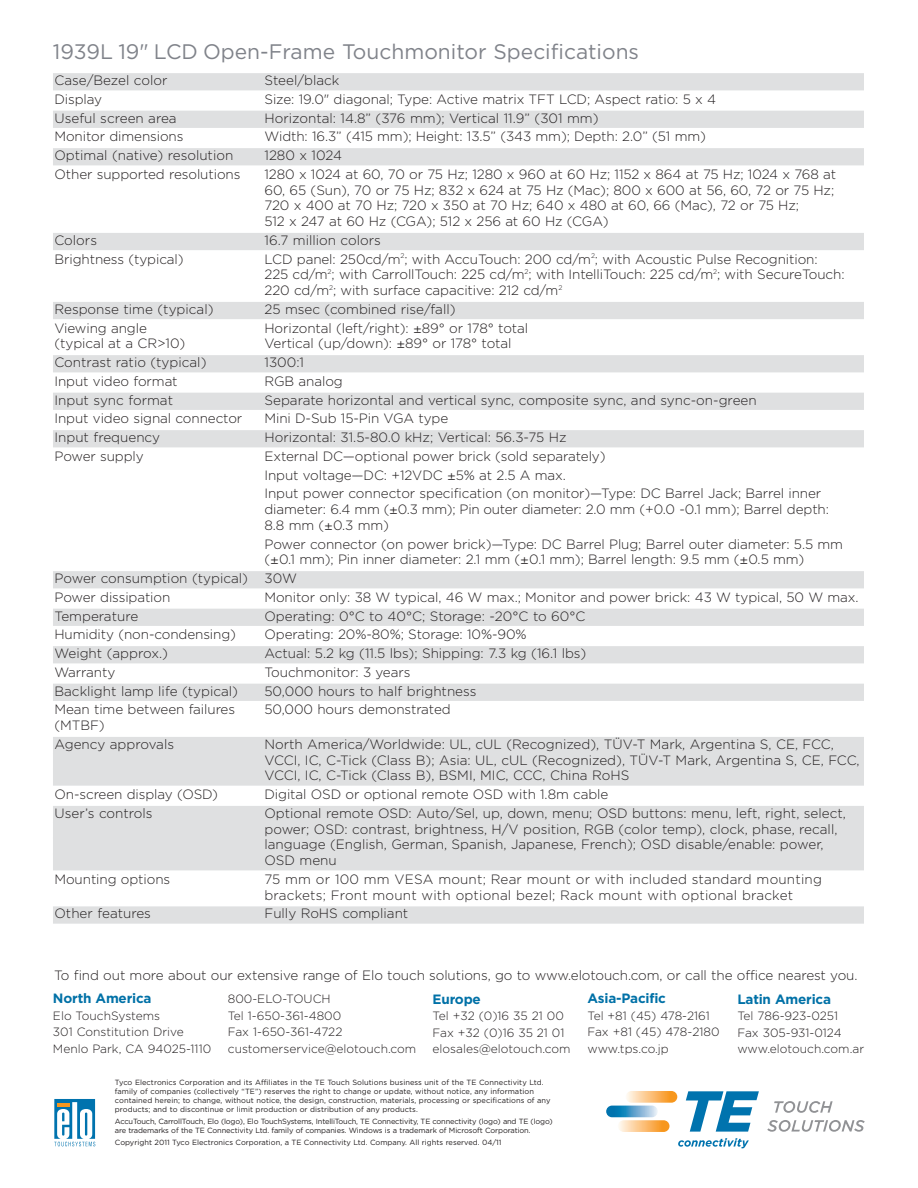
<style>
.page{position:relative;width:918px;height:1188px;background:#fff}
.page>*{position:absolute;margin:0;border:0;box-sizing:border-box;transform-origin:0 0}
.t1{font:21px "Gotham";color:#80838a}
.t2{font:300 13.5px/15.8px "Gotham";letter-spacing:-.005em;color:#231f20}
.t3{font:300 13.5px/15.8px "Gotham";letter-spacing:.015em;color:#231f20}
.t4{font:700 13.5px "Gotham";letter-spacing:-.015em;color:#0071a7}
.t5{font:300 12px/16.5px "Gotham";color:#231f20}
.t6{font:7.5px/9px "Gotham";color:#231f20}
.t7{font:7.5px/9px "Gotham";letter-spacing:-.02em;color:#231f20}
.s1{font-family:"Univers"}
</style>
<div class="page">
<div style="left:53px;top:73px;width:811px;height:17px;background:#dfe0e1"></div>
<div style="left:53px;top:111px;width:811px;height:17px;background:#dfe0e1"></div>
<div style="left:53px;top:148px;width:811px;height:17px;background:#dfe0e1"></div>
<div style="left:53px;top:233px;width:811px;height:17px;background:#dfe0e1"></div>
<div style="left:53px;top:302px;width:811px;height:17px;background:#dfe0e1"></div>
<div style="left:53px;top:355px;width:811px;height:17px;background:#dfe0e1"></div>
<div style="left:53px;top:393px;width:811px;height:17px;background:#dfe0e1"></div>
<div style="left:53px;top:430px;width:811px;height:17px;background:#dfe0e1"></div>
<div style="left:53px;top:571px;width:811px;height:17px;background:#dfe0e1"></div>
<div style="left:53px;top:609px;width:811px;height:17px;background:#dfe0e1"></div>
<div style="left:53px;top:646px;width:811px;height:17px;background:#dfe0e1"></div>
<div style="left:53px;top:684px;width:811px;height:17px;background:#dfe0e1"></div>
<div style="left:53px;top:737px;width:811px;height:17px;background:#dfe0e1"></div>
<div style="left:53px;top:753px;width:811px;height:17px;background:#dfe0e1"></div>
<div style="left:53px;top:768px;width:811px;height:18px;background:#dfe0e1"></div>
<div style="left:53px;top:806px;width:811px;height:17px;background:#dfe0e1"></div>
<div style="left:53px;top:822px;width:811px;height:17px;background:#dfe0e1"></div>
<div style="left:53px;top:837px;width:811px;height:18px;background:#dfe0e1"></div>
<div style="left:53px;top:853px;width:811px;height:17px;background:#dfe0e1"></div>
<div style="left:53px;top:906px;width:811px;height:18px;background:#dfe0e1"></div>
<svg style="left:774px;top:1101px;width:59px;height:12px"></svg>
<svg style="left:767px;top:1120px;width:98px;height:12px"></svg>
<svg style="left:626px;top:1091px;width:51px;height:12px"></svg>
<svg style="left:618px;top:1120px;width:51px;height:12px"></svg>
<svg style="left:606px;top:1106px;width:52px;height:11px"></svg>
<svg style="left:686px;top:1091px;width:73px;height:41px"></svg>
<svg style="left:678px;top:1138px;width:71px;height:10px"></svg>
<svg style="left:55px;top:1099px;width:41px;height:48px"></svg>
<svg style="left:54px;top:1099px;width:41px;height:47px"></svg>
<h1 class="t1" style="left:53px;top:39px;width:588px">1939L 19" LCD Open-Frame Touchmonitor Specifications</h1>
<p class="t2" style="left:54px;top:73px;width:114px">Case/Bezel color</p>
<p class="t2" style="left:264px;top:73px;width:76px">Steel/black</p>
<p class="t2" style="left:54px;top:91px;width:49px">Display</p>
<p class="t2" style="left:264px;top:91px;width:453px">Size: 19.0" diagonal; Type: Active matrix TFT LCD; Aspect ratio: 5 x 4</p>
<p class="t2" style="left:54px;top:110px;width:124px">Useful screen area</p>
<p class="t2" style="left:264px;top:110px;width:336px">Horizontal: 14.8” (376 mm); Vertical 11.9” (301 mm)</p>
<p class="t2" style="left:54px;top:129px;width:130px">Monitor dimensions</p>
<p class="t2" style="left:264px;top:129px;width:443px">Width: 16.3” (415 mm); Height: 13.5” (343 mm); Depth: 2.0” (51 mm)</p>
<p class="t2" style="left:54px;top:148px;width:180px">Optimal (native) resolution</p>
<p class="t2" style="left:264px;top:148px;width:79px">1280 x 1024</p>
<p class="t2" style="left:54px;top:166px;width:187px">Other supported resolutions</p>
<p class="t2" style="left:264px;top:166px;width:573px">1280 x 1024 at 60, 70 or 75 Hz; 1280 x 960 at 60 Hz; 1152 x 864 at 75 Hz; 1024 x 768 at 60, 65 (Sun), 70 or 75 Hz; 832 x 624 at 75 Hz (Mac); 800 x 600 at 56, 60, 72 or 75 Hz; 720 x 400 at 70 Hz; 720 x 350 at 70 Hz; 640 x 480 at 60, 66 (Mac), 72 or 75 Hz;<br>512 x 247 at 60 Hz (CGA); 512 x 256 at 60 Hz (CGA)</p>
<p class="t2" style="left:54px;top:232px;width:44px">Colors</p>
<p class="t2" style="left:264px;top:232px;width:118px">16.7 million colors</p>
<p class="t2" style="left:54px;top:251px;width:131px">Brightness (typical)</p>
<p class="t2" style="left:264px;top:251px;width:582px">LCD panel: 250cd/m<sup>2</sup>; with AccuTouch: 200 cd/m<sup>2</sup>; with Acoustic Pulse Recognition:<br>225 cd/m<sup>2</sup>; with CarrollTouch: 225 cd/m<sup>2</sup>; with IntelliTouch: 225 cd/m<sup>2</sup>; with SecureTouch:<br>220 cd/m<sup>2</sup>; with surface capacitive: 212 cd/m<sup>2</sup></p>
<p class="t2" style="left:54px;top:301px;width:161px">Response time (typical)</p>
<p class="t2" style="left:264px;top:301px;width:193px">25 msec (combined rise/fall)</p>
<p class="t2" style="left:54px;top:320px;width:94px">Viewing angle</p>
<p class="t2" style="left:264px;top:320px;width:265px">Horizontal (left/right): <span class="s1">±</span>89° or 178° total</p>
<p class="t2" style="left:54px;top:336px;width:132px">(typical at a CR&gt;10)</p>
<p class="t2" style="left:264px;top:336px;width:249px">Vertical (up/down): <span class="s1">±</span>89° or 178° total</p>
<p class="t2" style="left:54px;top:355px;width:153px">Contrast ratio (typical)</p>
<p class="t2" style="left:264px;top:355px;width:41px">1300:1</p>
<p class="t2" style="left:54px;top:373px;width:125px">Input video format</p>
<p class="t2" style="left:264px;top:373px;width:80px">RGB analog</p>
<p class="t2" style="left:54px;top:392px;width:120px">Input sync format</p>
<p class="t2" style="left:264px;top:392px;width:494px">Separate horizontal and vertical sync, composite sync, and sync-on-green</p>
<p class="t2" style="left:54px;top:411px;width:189px">Input video signal connector</p>
<p class="t2" style="left:264px;top:411px;width:185px">Mini D-Sub 15-Pin VGA type</p>
<p class="t2" style="left:54px;top:430px;width:107px">Input frequency</p>
<p class="t2" style="left:264px;top:430px;width:304px">Horizontal: 31.5-80.0 kHz; Vertical: 56.3-75 Hz</p>
<p class="t2" style="left:54px;top:448px;width:91px">Power supply</p>
<p class="t2" style="left:264px;top:447px;width:558px;line-height:18.8px">External DC—optional power brick (sold separately)<br>Input voltage—DC: +12VDC <span class="s1">±</span>5% at 2.5 A max.<br>Input power connector specification (on monitor)—Type: DC Barrel Jack; Barrel inner</p>
<p class="t2" style="left:264px;top:502px;width:566px">diameter: 6.4 mm (<span class="s1">±</span>0.3 mm); Pin outer diameter: 2.0 mm (+0.0 -0.1 mm); Barrel depth:<br>8.8 mm (<span class="s1">±</span>0.3 mm)</p>
<p class="t2" style="left:264px;top:536px;width:580px">Power connector (on power brick)—Type: DC Barrel Plug; Barrel outer diameter: 5.5 mm (<span class="s1">±</span>0.1 mm); Pin inner diameter: 2.1 mm (<span class="s1">±</span>0.1 mm); Barrel length: 9.5 mm (<span class="s1">±</span>0.5 mm)</p>
<p class="t2" style="left:54px;top:569px;width:244px;line-height:18.8px">Power consumption (typical) 30W<br>Power dissipation</p>
<p class="t2" style="left:264px;top:589px;width:596px">Monitor only: 38 W typical, 46 W max.; Monitor and power brick: 43 W typical, 50 W max.</p>
<p class="t2" style="left:54px;top:608px;width:85px">Temperature</p>
<p class="t2" style="left:264px;top:608px;width:323px">Operating: 0°C to 40°C; Storage: -20°C to 60°C</p>
<p class="t2" style="left:54px;top:627px;width:183px">Humidity (non-condensing)</p>
<p class="t2" style="left:264px;top:627px;width:264px">Operating: 20%-80%; Storage: 10%-90%</p>
<p class="t2" style="left:54px;top:646px;width:115px">Weight (approx.)</p>
<p class="t2" style="left:264px;top:646px;width:323px">Actual: 5.2 kg (11.5 lbs); Shipping: 7.3 kg (16.1 lbs)</p>
<p class="t2" style="left:54px;top:664px;width:62px">Warranty</p>
<p class="t2" style="left:264px;top:664px;width:147px">Touchmonitor: 3 years</p>
<p class="t2" style="left:54px;top:683px;width:185px">Backlight lamp life (typical)</p>
<p class="t2" style="left:264px;top:683px;width:213px">50,000 hours to half brightness</p>
<p class="t2" style="left:54px;top:702px;width:182px">Mean time between failures</p>
<p class="t2" style="left:264px;top:702px;width:188px">50,000 hours demonstrated</p>
<p class="t2" style="left:54px;top:716px;width:121px;line-height:18.8px">(MTBF)<br>Agency approvals</p>
<p class="t2" style="left:264px;top:736px;width:597px">North America/Worldwide: UL, cUL (Recognized), TÜV-T Mark, Argentina S, CE, FCC,<br>VCCI, IC, C-Tick (Class B); Asia: UL, cUL (Recognized), TÜV-T Mark, Argentina S, CE, FCC,<br>VCCI, IC, C-Tick (Class B), BSMI, MIC, CCC, China RoHS</p>
<p class="t2" style="left:54px;top:787px;width:165px">On-screen display (OSD)</p>
<p class="t2" style="left:264px;top:787px;width:345px">Digital OSD or optional remote OSD with 1.8m cable</p>
<p class="t2" style="left:54px;top:805px;width:100px">User’s controls</p>
<p class="t2" style="left:264px;top:805px;width:583px">Optional remote OSD: Auto/Sel, up, down, menu; OSD buttons: menu, left, right, select, power; OSD: contrast, brightness, H/V position, RGB (color temp), clock, phase, recall, language (English, German, Spanish, Japanese, French); OSD disable/enable: power, OSD menu</p>
<p class="t2" style="left:54px;top:871px;width:117px">Mounting options</p>
<p class="t3" style="left:264px;top:871px;width:559px">75 mm or 100 mm VESA mount; Rear mount or with included standard mounting brackets; Front mount with optional bezel; Rack mount with optional bracket</p>
<p class="t2" style="left:54px;top:906px;width:98px">Other features</p>
<p class="t2" style="left:264px;top:906px;width:145px">Fully RoHS compliant</p>
<p class="t2" style="left:54px;top:967px;width:805px">To find out more about our extensive range of Elo touch solutions, go to www.elotouch.com, or call the office nearest you.</p>
<p class="t4" style="left:53px;top:991px;width:100px">North America</p>
<p class="t5" style="left:53px;top:1007px;width:160px">Elo TouchSystems<br>301 Constitution Drive<br>Menlo Park, CA 94025-1110</p>
<p class="t4" style="left:588px;top:991px;width:80px">Asia-Pacific</p>
<p class="t5" style="left:588px;top:1007px;width:134px">Tel +81 (45) 478-2161<br>Fax +81 (45) 478-2180 www.tps.co.jp</p>
<p class="t4" style="left:737px;top:991px;width:95px">Latin America</p>
<p class="t5" style="left:737px;top:1008px;width:128px">Tel 786-923-0251<br>Fax 305-931-0124 www.elotouch.com.ar</p>
<p class="t4" style="left:433px;top:991px;width:50px">Europe</p>
<p class="t5" style="left:433px;top:1008px;width:140px">Tel +32 (0)16 35 21 00<br>Fax +32 (0)16 35 21 01 elosales@elotouch.com</p>
<p class="t5" style="left:228px;top:991px;width:190px">800-ELO-TOUCH<br>Tel 1-650-361-4800<br>Fax 1-650-361-4722 customerservice@elotouch.com</p>
<p class="t6" style="left:115px;top:1078px;width:437px">Tyco Electronics Corporation and its Affiliates in the TE Touch Solutions business unit of the TE Connectivity Ltd. family of companies (collectively “TE”) reserves the right to change or update, without notice, any information contained herein; to change, without notice, the design, construction, materials, processing or specifications of any products; and to discontinue or limit production or distribution of any products.</p>
<p class="t7" style="left:115px;top:1117px;width:439px">AccuTouch, CarrollTouch, Elo (logo), Elo TouchSystems, IntelliTouch, TE Connectivity, TE connectivity (logo) and TE (logo) are trademarks of the TE Connectivity Ltd. family of companies. Windows is a trademark of Microsoft Corporation.</p>
<p class="t6" style="left:115px;top:1138px;width:388px">Copyright 2011 Tyco Electronics Corporation, a TE Connectivity Ltd. Company. All rights reserved. 04/11</p>
</div>
